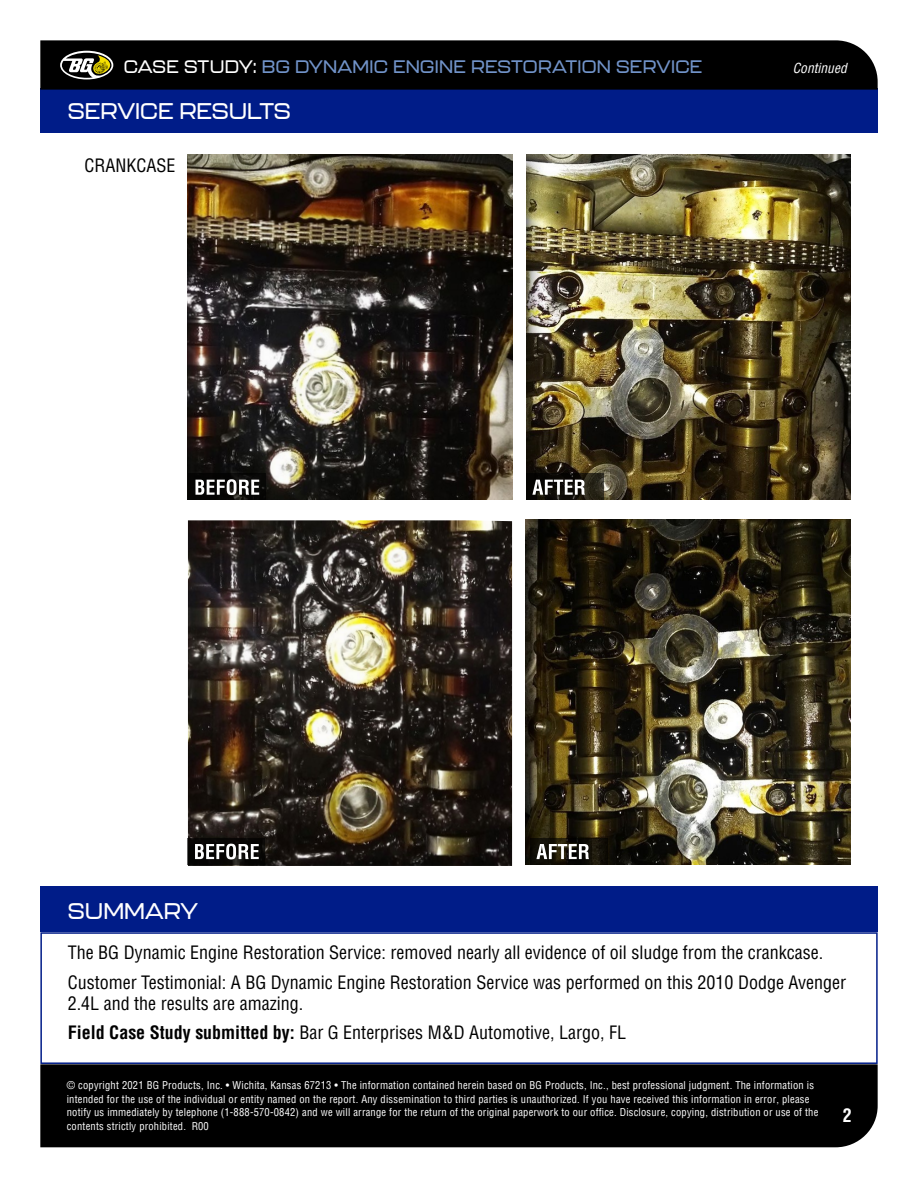
<style>
.page{position:relative;width:918px;height:1188px;background:#fff}
.page>*{position:absolute;margin:0;border:0;box-sizing:border-box;transform-origin:0 0}
.t1{font:500 22.5px "Kallisto";color:#fff}
.t2{font:condensed 18px/30px "Helvetica LT Pro";color:#000}
.t3{font:500 18px "Kallisto";letter-spacing:.015em;color:#7193c9}
.t4{font:700 condensed 18px "Helvetica LT Pro";color:#fff}
.t5{font:italic condensed 13.5px "Helvetica LT Pro";color:#fff}
.t6{font:condensed 10.5px/13.5px "Helvetica LT Pro";letter-spacing:.02em;color:#fff}
.s1{color:#fff}
.s2{font-weight:700}
</style>
<div class="page">
<img style="left:188px;top:520px;width:324px;height:346px">
<img style="left:526px;top:519px;width:325px;height:345px">
<img style="left:188px;top:154px;width:324px;height:346px">
<img style="left:526px;top:154px;width:324px;height:346px">
<div style="left:188px;top:473px;width:78px;height:27px;background:#000"></div>
<svg style="left:196px;top:479px;width:63px;height:16px"></svg>
<svg style="left:526px;top:473px;width:78px;height:27px"></svg>
<svg style="left:532px;top:480px;width:53px;height:15px"></svg>
<svg style="left:187px;top:838px;width:78px;height:26px"></svg>
<svg style="left:195px;top:844px;width:64px;height:15px"></svg>
<svg style="left:530px;top:838px;width:78px;height:26px"></svg>
<svg style="left:536px;top:844px;width:53px;height:15px"></svg>
<svg style="left:40px;top:932px;width:838px;height:132px"></svg>
<div style="left:40px;top:1064px;width:838px;height:83px;background:#000"></div>
<div style="left:40px;top:886px;width:838px;height:46px;background:#001c88"></div>
<div style="left:40px;top:89px;width:838px;height:44px;background:#001c88"></div>
<svg style="left:40px;top:40px;width:838px;height:50px;background:#080808"></svg>
<h2 class="t3" style="left:124px;top:55px;width:580px"><span class="s1">CASE STUDY:</span> BG DYNAMIC ENGINE RESTORATION SERVICE</h2>
<p class="t5" style="left:793px;top:59px;width:55px">Continued</p>
<h1 class="t1" style="left:68px;top:98px;width:224px">SERVICE RESULTS</h1>
<h2 class="t2" style="left:85px;top:150px;width:93px">CRANKCASE</h2>
<h1 class="t1" style="left:68px;top:897px;width:131px">SUMMARY</h1>
<h2 class="t2" style="left:68px;top:937px;width:780px">The BG Dynamic Engine Restoration Service: removed nearly all evidence of oil sludge from the crankcase.<br>Customer Testimonial: A BG Dynamic Engine Restoration Service was performed on this 2010 Dodge Avenger</h2>
<h2 class="t2" style="left:68px;top:989px;width:560px;line-height:28.5px">2.4L and the results are amazing.<br><span class="s2">Field Case Study submitted by:</span> Bar G Enterprises M&amp;D Automotive, Largo, FL</h2>
<p class="t6" style="left:67px;top:1079px;width:753px">© copyright 2021 BG Products, Inc. • Wichita, Kansas 67213 • The information contained herein based on BG Products, Inc., best professional judgment. The information is intended for the use of the individual or entity named on the report. Any dissemination to third parties is unauthorized. If you have received this information in error, please notify us immediately by telephone (1-888-570-0842) and we will arrange for the return of the original paperwork to our office. Disclosure, copying, distribution or use of the contents strictly prohibited. R00</p>
<h2 class="t4" style="left:843px;top:1104px;width:10px">2</h2>
</div>
